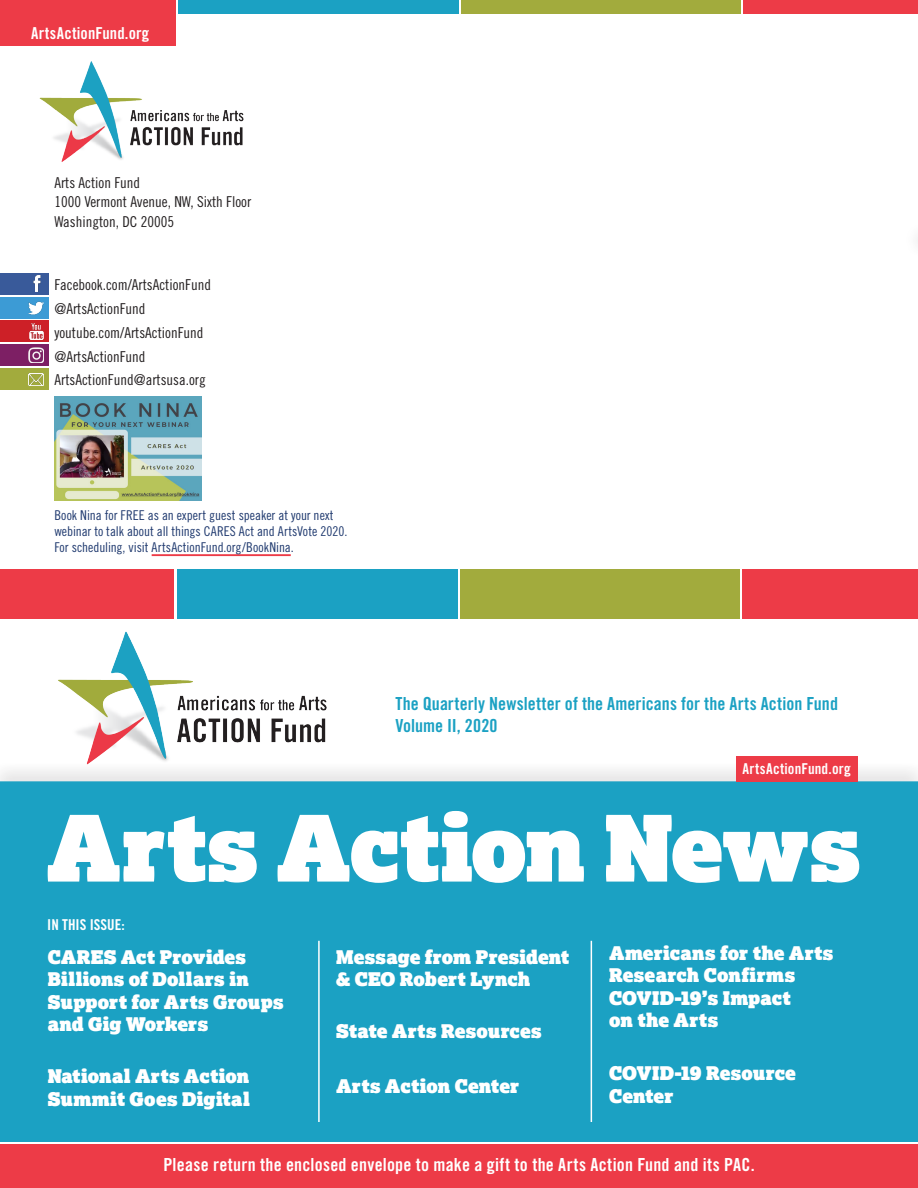
<style>
.page{position:relative;width:918px;height:1188px;background:#fff}
.page>*{position:absolute;margin:0;border:0;box-sizing:border-box;transform-origin:0 0}
.t1{font:18.75px/22.5px "Lexia Advertising";letter-spacing:.015em;color:#fff}
.t2{font:18px "Trade Gothic LT Std Bd Cn 20";letter-spacing:.015em;color:#fff}
.t3{font:18px "Trade Gothic LT Std Bd Cn 20";letter-spacing:.005em;color:#1ba1c3}
.t4{font:16.5px "Trade Gothic LT Std Bd Cn 20";letter-spacing:.015em;color:#fff}
.t5{font:15px "Trade Gothic LT Std Cn 18";color:#231f20}
.t6{font:15px "Trade Gothic LT Std Bd Cn 20";letter-spacing:.01em;color:#fff}
.t7{font:13.5px/16.2px "Trade Gothic LT Std Cn 18";color:#203a6f}
</style>
<div class="page">
<div style="left:0;top:762px;width:918px;height:35px;background:#f1f0f1"></div>
<div style="left:0;top:781px;width:918px;height:5px;background:#62b9d0"></div>
<div style="left:0;top:782px;width:918px;height:360px;background:#1ba1c3"></div>
<img style="left:37px;top:631px;width:313px;height:135px">
<div style="left:0;top:1145px;width:918px;height:43px;background:#ed3b47"></div>
<div style="left:736px;top:756px;width:122px;height:26px;background:#ed3b47"></div>
<div style="left:744px;top:0;width:174px;height:14px;background:#ed3b47"></div>
<div style="left:461px;top:0;width:280px;height:14px;background:#a2ab3d"></div>
<div style="left:178px;top:0;width:281px;height:14px;background:#1ba1c3"></div>
<img style="left:39px;top:61px;width:205px;height:101px">
<div style="left:0;top:0;width:176px;height:46px;background:#ed3b47"></div>
<div style="left:0;top:273px;width:48px;height:21px;background:#395a9a"></div>
<img style="left:33px;top:276px;width:8px;height:15px">
<div style="left:0;top:297px;width:48px;height:21px;background:#3c9bd5"></div>
<img style="left:29px;top:301px;width:15px;height:14px">
<div style="left:0;top:321px;width:48px;height:21px;background:#cd2027"></div>
<img style="left:29px;top:324px;width:15px;height:15px">
<hr style="left:318px;top:941px;width:2px;height:181px;background:#fff">
<hr style="left:591px;top:941px;width:1px;height:181px;background:#fff">
<svg style="left:48px;top:811px;width:811px;height:72px;fill:#fff"></svg>
<div style="left:0;top:569px;width:174px;height:50px;background:#ed3b47"></div>
<div style="left:742px;top:569px;width:176px;height:50px;background:#ed3b47"></div>
<div style="left:177px;top:569px;width:280px;height:50px;background:#1ba1c3"></div>
<div style="left:460px;top:569px;width:280px;height:50px;background:#a2ab3d"></div>
<div style="left:0;top:344px;width:48px;height:22px;background:#7d1f64"></div>
<img style="left:29px;top:348px;width:15px;height:15px">
<div style="left:0;top:368px;width:48px;height:22px;background:#a2ab3d"></div>
<img style="left:29px;top:373px;width:15px;height:12px">
<hr style="left:152px;top:554px;width:139px;height:2px;background:#ed3b47">
<img style="left:55px;top:397px;width:146px;height:104px">
<p class="t4" style="left:31px;top:23px;width:120px">ArtsActionFund.org</p>
<p class="t5" style="left:54px;top:173px;width:87px">Arts Action Fund</p>
<p class="t5" style="left:54px;top:193px;width:198px">1000 Vermont Avenue, NW, Sixth Floor</p>
<p class="t5" style="left:54px;top:212px;width:121px">Washington, DC 20005</p>
<p class="t5" style="left:54px;top:276px;width:158px">Facebook.com/ArtsActionFund</p>
<p class="t5" style="left:54px;top:300px;width:93px">@ArtsActionFund</p>
<p class="t5" style="left:54px;top:324px;width:151px">youtube.com/ArtsActionFund</p>
<p class="t5" style="left:54px;top:348px;width:93px">@ArtsActionFund</p>
<p class="t5" style="left:55px;top:370px;width:153px">ArtsActionFund@artsusa.org</p>
<p class="t7" style="left:54px;top:507px;width:294px">Book Nina for FREE as an expert guest speaker at your next webinar to talk about all things CARES Act and ArtsVote 2020.<br>For scheduling, visit ArtsActionFund.org/BookNina.</p>
<p class="t6" style="left:47px;top:915px;width:79px">IN THIS ISSUE:</p>
<p class="t3" style="left:395px;top:693px;width:444px">The Quarterly Newsletter of the Americans for the Arts Action Fund</p>
<p class="t3" style="left:395px;top:714px;width:104px">Volume II, 2020</p>
<p class="t6" style="left:743px;top:760px;width:110px">ArtsActionFund.org</p>
<p class="t1" style="left:48px;top:945px;width:238px">CARES Act Provides<br>Billions of Dollars in<br>Support for Arts Groups and Gig Workers</p>
<p class="t1" style="left:336px;top:945px;width:235px">Message from President</p>
<p class="t1" style="left:336px;top:968px;width:196px">&amp; CEO Robert Lynch</p>
<p class="t1" style="left:336px;top:1019px;width:207px">State Arts Resources</p>
<p class="t1" style="left:609px;top:941px;width:226px">Americans for the Arts<br>Research Confirms<br>COVID-19’s Impact<br>on the Arts</p>
<p class="t1" style="left:48px;top:1065px;width:204px">National Arts Action<br>Summit Goes Digital</p>
<p class="t1" style="left:609px;top:1061px;width:188px">COVID-19 Resource<br>Center</p>
<p class="t1" style="left:336px;top:1075px;width:185px">Arts Action Center</p>
<p class="t2" style="left:163px;top:1154px;width:593px">Please return the enclosed envelope to make a gift to the Arts Action Fund and its PAC.</p>
</div>
